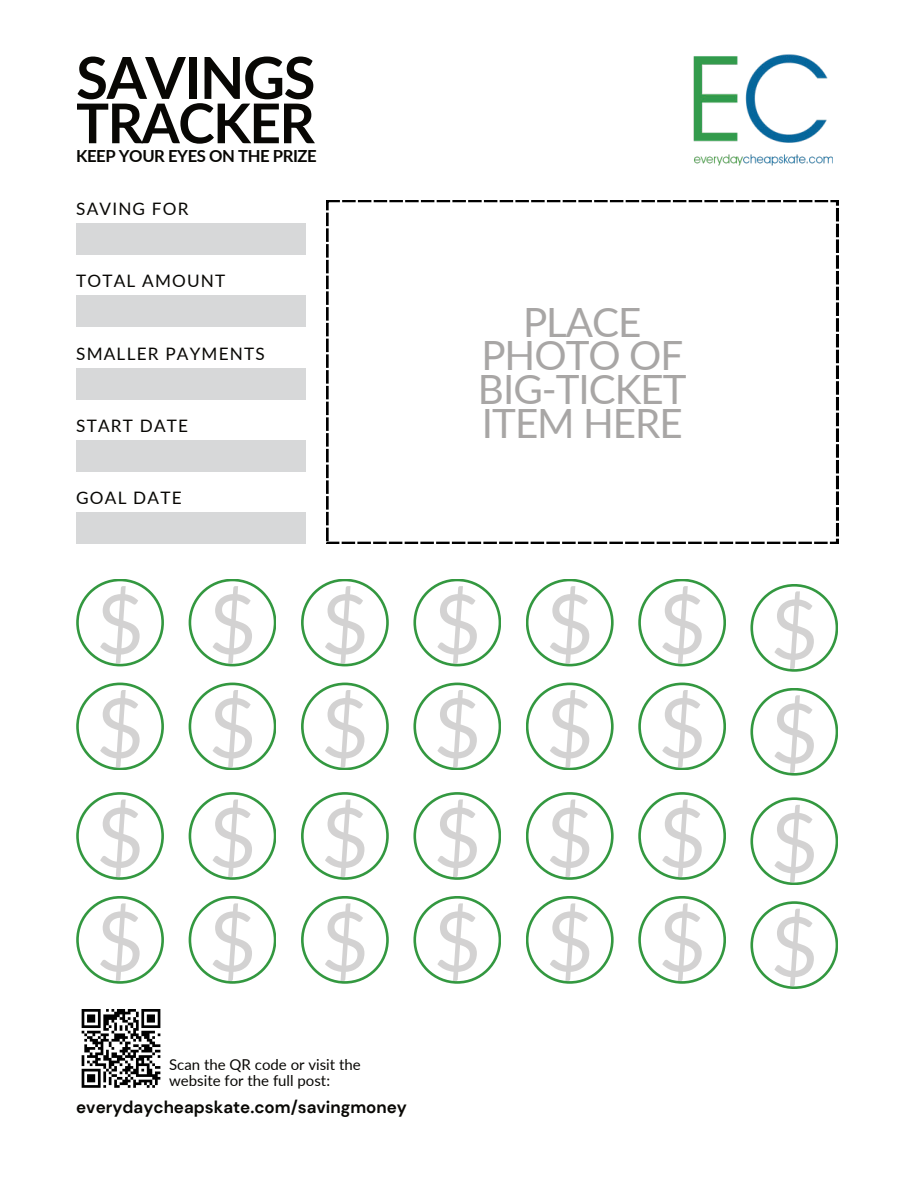
<style>
.page{position:relative;width:918px;height:1188px;background:#fff}
.page>*{position:absolute;margin:0;border:0;box-sizing:border-box;transform-origin:0 0}
.t1{font:82.8px/105.8px "Lato";color:#a8a6a5;text-align:justify}
.t2{font:700 57.9px "Lato";letter-spacing:-.025em;color:#080704}
.t3{font:700 54.9px "Lato";letter-spacing:-.025em;color:#080704}
.t4{font:40.35px/33.8px "Lato";letter-spacing:-.025em;color:#a8a6a5;text-align:center}
.t5{font:17.1px "Lato";letter-spacing:.07em;color:#080704}
.t6{font:700 16.95px "DM Sans";color:#080704}
.t7{font:700 16.65px "Lato";letter-spacing:-.025em;color:#080704}
.t8{font:15px/15.8px "Lato";color:#080704}
</style>
<div class="page">
<img style="left:693px;top:54px;width:135px;height:89px">
<img style="left:694px;top:154px;width:139px;height:12px">
<svg style="left:81px;top:1009px;width:80px;height:79px"></svg>
<svg style="left:76px;top:579px;width:88px;height:87px"></svg>
<svg style="left:189px;top:579px;width:87px;height:87px"></svg>
<svg style="left:301px;top:579px;width:88px;height:87px"></svg>
<svg style="left:413px;top:579px;width:88px;height:87px"></svg>
<svg style="left:526px;top:579px;width:88px;height:87px"></svg>
<svg style="left:638px;top:579px;width:88px;height:87px"></svg>
<svg style="left:76px;top:683px;width:88px;height:87px"></svg>
<svg style="left:189px;top:683px;width:87px;height:87px"></svg>
<svg style="left:301px;top:683px;width:88px;height:87px"></svg>
<svg style="left:413px;top:683px;width:88px;height:87px"></svg>
<svg style="left:526px;top:683px;width:88px;height:87px"></svg>
<svg style="left:638px;top:683px;width:88px;height:87px"></svg>
<svg style="left:76px;top:792px;width:88px;height:88px"></svg>
<svg style="left:189px;top:792px;width:87px;height:88px"></svg>
<svg style="left:301px;top:792px;width:88px;height:88px"></svg>
<svg style="left:413px;top:792px;width:88px;height:88px"></svg>
<svg style="left:526px;top:792px;width:88px;height:88px"></svg>
<svg style="left:638px;top:792px;width:88px;height:88px"></svg>
<svg style="left:76px;top:896px;width:88px;height:88px"></svg>
<svg style="left:189px;top:896px;width:87px;height:88px"></svg>
<svg style="left:301px;top:896px;width:88px;height:88px"></svg>
<svg style="left:413px;top:896px;width:88px;height:88px"></svg>
<svg style="left:526px;top:896px;width:88px;height:88px"></svg>
<svg style="left:638px;top:896px;width:88px;height:88px"></svg>
<div style="left:76px;top:224px;width:229px;height:31px;background:#d7d8d9"></div>
<svg style="left:750px;top:584px;width:88px;height:88px"></svg>
<svg style="left:750px;top:688px;width:88px;height:88px"></svg>
<svg style="left:750px;top:797px;width:88px;height:88px"></svg>
<svg style="left:750px;top:901px;width:88px;height:88px"></svg>
<svg style="left:326px;top:200px;width:512px;height:344px"></svg>
<div style="left:76px;top:296px;width:229px;height:31px;background:#d7d8d9"></div>
<div style="left:76px;top:368px;width:229px;height:31px;background:#d7d8d9"></div>
<div style="left:76px;top:440px;width:229px;height:32px;background:#d7d8d9"></div>
<div style="left:76px;top:513px;width:229px;height:31px;background:#d7d8d9"></div>
<h2 class="t2" style="left:76px;top:35px;width:241px">SAVINGS</h2>
<h3 class="t3" style="left:76px;top:83px;width:240px">TRACKER</h3>
<p class="t7" style="left:76px;top:144px;width:242px">KEEP YOUR EYES ON THE PRIZE</p>
<p class="t5" style="left:76px;top:197px;width:114px">SAVING FOR</p>
<p class="t5" style="left:76px;top:269px;width:151px">TOTAL AMOUNT</p>
<p class="t5" style="left:76px;top:341px;width:190px">SMALLER PAYMENTS</p>
<p class="t5" style="left:76px;top:413px;width:113px">START DATE</p>
<p class="t5" style="left:76px;top:486px;width:107px">GOAL DATE</p>
<h3 class="t4" style="left:478px;top:304px;width:210px">PLACE<br>PHOTO OF<br>BIG-TICKET<br>ITEM HERE</h3>
<h1 class="t1" style="left:96px;top:568px;width:612px">$$$$$$ $$$$$$ $$$$$$ $$$$$$</h1>
<p class="t8" style="left:169px;top:1056px;width:193px">Scan the QR code or visit the website for the full post:</p>
<p class="t6" style="left:76px;top:1096px;width:332px">everydaycheapskate.com/savingmoney</p>
<h1 class="t1" style="left:770px;top:573px;width:50px">$ $ $ $</h1>
</div>
